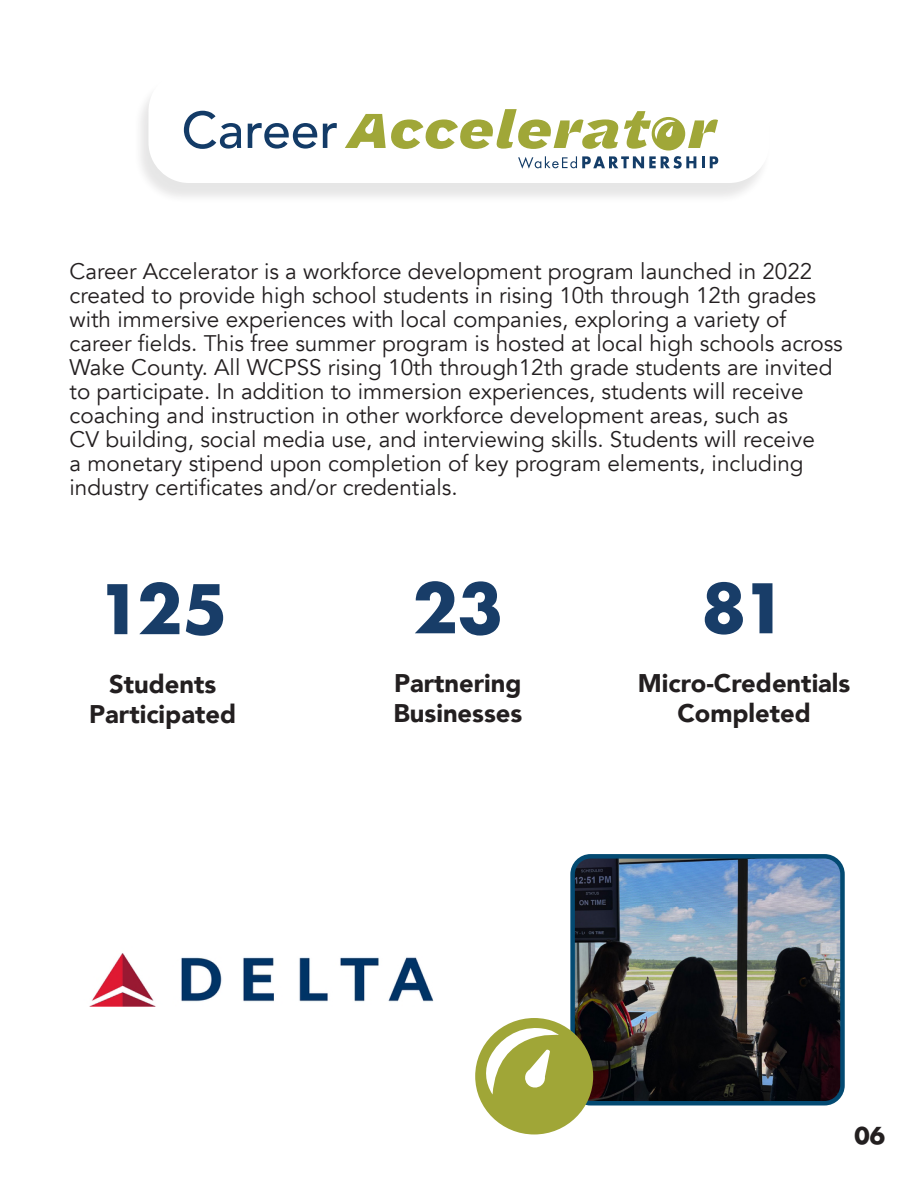
<style>
.page{position:relative;width:918px;height:1188px;background:#fff}
.page>*{position:absolute;margin:0;border:0;box-sizing:border-box;transform-origin:0 0}
.t1{font:800 75px "Function LH";letter-spacing:-.03em;color:#183d68}
.t2{font:500 51.3px "Avenir";color:#133b67}
.t3{font:900 25.5px/30.6px "Avenir";color:#231f20;text-align:center}
.t4{font:800 25.5px "Function LH";color:#231f20}
.t5{font:22.5px/24px "Avenir";color:#231f20}
</style>
<div class="page">
<div style="left:133px;top:75px;width:638px;height:129px;background:#231f20;opacity:.11"></div>
<div style="left:148px;top:71px;width:622px;height:112px;background:#fff;border-radius:40px"></div>
<svg style="left:345px;top:109px;width:373px;height:60px"></svg>
<img style="left:575px;top:859px;width:265px;height:242px">
<div style="left:570px;top:854px;width:275px;height:252px;border:4px solid #034a72;border-radius:18px"></div>
<svg style="left:475px;top:1018px;width:118px;height:116px"></svg>
<img style="left:89px;top:953px;width:345px;height:54px">
<p class="t2" style="left:181px;top:86px;width:158px">Career</p>
<p class="t5" style="left:70px;top:260px;width:775px">Career Accelerator is a workforce development program launched in 2022 created to provide high school students in rising 10th through 12th grades with immersive experiences with local companies, exploring a variety of career fields. This free summer program is hosted at local high schools across Wake County. All WCPSS rising 10th through12th grade students are invited to participate. In addition to immersion experiences, students will receive coaching and instruction in other workforce development areas, such as<br>CV building, social media use, and interviewing skills. Students will receive<br>a monetary stipend upon completion of key program elements, including industry certificates and/or credentials.</p>
<p class="t1" style="left:97px;top:565px;width:132px">125</p>
<p class="t1" style="left:413px;top:564px;width:91px">23</p>
<p class="t1" style="left:701px;top:564px;width:87px">81</p>
<p class="t3" style="left:89px;top:668px;width:148px">Students<br>Participated</p>
<p class="t3" style="left:393px;top:667px;width:130px;text-align:left">Partnering<br>Businesses</p>
<p class="t3" style="left:638px;top:667px;width:214px">Micro-Credentials<br>Completed</p>
<p class="t4" style="left:855px;top:1121px;width:32px">06</p>
</div>
